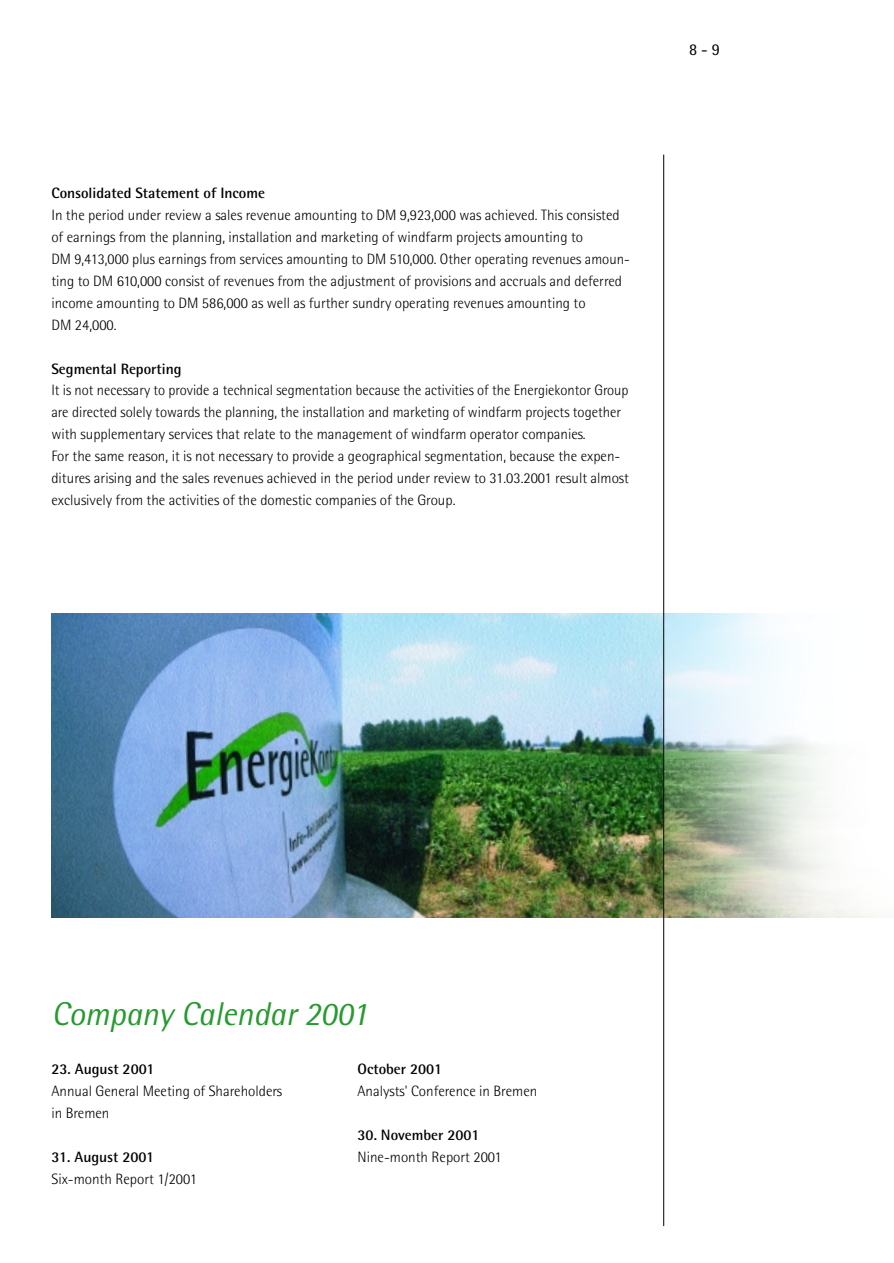
<style>
.page{position:relative;width:894px;height:1263px;background:#fff}
.page>*{position:absolute;margin:0;border:0;box-sizing:border-box;transform-origin:0 0}
.t1{font:italic 33px "Rotis Semi Sans";color:#269a2e}
.t2{font:16.5px "Rotis Semi Sans";color:#000}
.t3{font:300 15px/21.9px "Rotis Semi Sans";color:#000}
.t4{font:700 15px "Rotis Semi Sans";color:#000}
</style>
<div class="page">
<img style="left:51px;top:614px;width:612px;height:304px">
<svg style="left:664px;top:614px;width:208px;height:304px"></svg>
<hr style="left:663px;top:155px;width:1px;height:1071px;background:#000">
<p class="t4" style="left:51px;top:188px;width:215px">Consolidated Statement of Income</p>
<p class="t3" style="left:51px;top:206px;width:580px">In the period under review a sales revenue amounting to DM 9,923,000 was achieved. This consisted of earnings from the planning, installation and marketing of windfarm projects amounting to<br>DM 9,413,000 plus earnings from services amounting to DM 510,000. Other operating revenues amoun&shy;ting to DM 610,000 consist of revenues from the adjustment of provisions and accruals and deferred income amounting to DM 586,000 as well as further sundry operating revenues amounting to<br>DM 24,000.</p>
<p class="t4" style="left:51px;top:363px;width:132px">Segmental Reporting</p>
<p class="t3" style="left:51px;top:381px;width:579px">It is not necessary to provide a technical segmentation because the activities of the Energiekontor Group are directed solely towards the planning, the installation and marketing of windfarm projects together with supplementary services that relate to the management of windfarm operator companies.<br>For the same reason, it is not necessary to provide a geographical segmentation, because the expen&shy;ditures arising and the sales revenues achieved in the period under review to 31.03.2001 result almost exclusively from the activities of the domestic companies of the Group.</p>
<p class="t2" style="left:689px;top:44px;width:32px">8 - 9</p>
<h1 class="t1" style="left:51px;top:1002px;width:318px">Company Calendar 2001</h1>
<p class="t4" style="left:51px;top:1064px;width:105px">23. August 2001</p>
<p class="t3" style="left:51px;top:1082px;width:232px">Annual General Meeting of Shareholders in Bremen</p>
<p class="t4" style="left:51px;top:1152px;width:104px">31. August 2001</p>
<p class="t3" style="left:51px;top:1169px;width:147px">Six-month Report 1/2001</p>
<p class="t4" style="left:358px;top:1064px;width:86px">October 2001</p>
<p class="t3" style="left:358px;top:1082px;width:181px">Analysts' Conference in Bremen</p>
<p class="t4" style="left:358px;top:1130px;width:123px">30. November 2001</p>
<p class="t3" style="left:358px;top:1147px;width:146px">Nine-month Report 2001</p>
</div>
